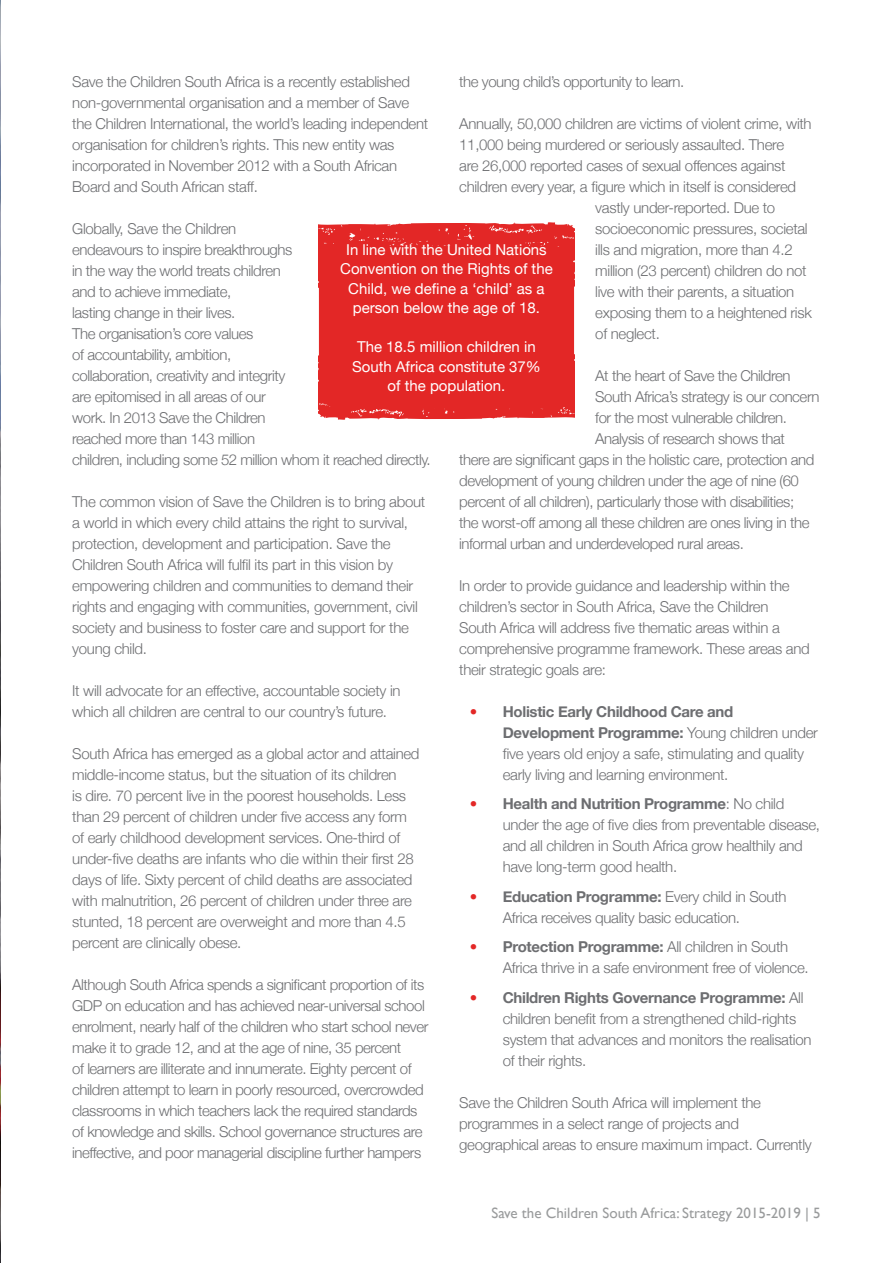
<style>
.page{position:relative;width:893px;height:1263px;background:#fff}
.page>*{position:absolute;margin:0;border:0;box-sizing:border-box;transform-origin:0 0}
.t1{font:300 15px/21px "Helvetica Neue";letter-spacing:-.02em;color:#6d6e71}
.t2{font:15px/19.5px "Helvetica Neue";color:#fff;text-align:center}
.t3{font:15px "Gill Sans";color:#999b9c}
.s1{font-weight:700;color:#e32726}
.s2{font-weight:700}
</style>
<div class="page">
<div style="left:319px;top:246px;width:255px;height:163px;background:#e32726;border-radius:21px"></div>
<svg style="left:319px;top:392px;width:255px;height:28px"></svg>
<svg style="left:319px;top:222px;width:255px;height:41px"></svg>
<img style="left:0;top:0;width:1px;height:1263px">
<p class="t1" style="left:72px;top:71px;width:358px">Save the Children South Africa is a recently established non-governmental organisation and a member of Save the Children International, the world’s leading independent organisation for children’s rights. This new entity was incorporated in November 2012 with a South African Board and South African staff.</p>
<p class="t1" style="left:72px;top:218px;width:360px">Globally, Save the Children<br>endeavours to inspire breakthroughs<br>in the way the world treats children<br>and to achieve immediate,<br>lasting change in their lives.<br>The organisation’s core values<br>of accountability, ambition,<br>collaboration, creativity and integrity<br>are epitomised in all areas of our<br>work. In 2013 Save the Children<br>reached more than 143 million<br>children, including some 52 million whom it reached directly.</p>
<p class="t1" style="left:72px;top:491px;width:355px">The common vision of Save the Children is to bring about a world in which every child attains the right to survival, protection, development and participation. Save the Children South Africa will fulfil its part in this vision by empowering children and communities to demand their rights and engaging with communities, government, civil society and business to foster care and support for the young child.</p>
<p class="t1" style="left:72px;top:680px;width:330px">It will advocate for an effective, accountable society in which all children are central to our country’s future.</p>
<p class="t1" style="left:72px;top:743px;width:349px">South Africa has emerged as a global actor and attained middle-income status, but the situation of its children<br>is dire. 70 percent live in the poorest households. Less than 29 percent of children under five access any form of early childhood development services. One-third of under-five deaths are infants who die within their first 28 days of life. Sixty percent of child deaths are associated with malnutrition, 26 percent of children under three are stunted, 18 percent are overweight and more than 4.5 percent are clinically obese.</p>
<p class="t1" style="left:72px;top:974px;width:358px">Although South Africa spends a significant proportion of its GDP on education and has achieved near-universal school enrolment, nearly half of the children who start school never make it to grade 12, and at the age of nine, 35 percent<br>of learners are illiterate and innumerate. Eighty percent of children attempt to learn in poorly resourced, overcrowded classrooms in which teachers lack the required standards of knowledge and skills. School governance structures are ineffective, and poor managerial discipline further hampers</p>
<p class="t1" style="left:459px;top:71px;width:227px">the young child’s opportunity to learn.</p>
<p class="t1" style="left:459px;top:113px;width:354px">Annually, 50,000 children are victims of violent crime, with</p>
<p class="t1" style="left:459px;top:134px;width:326px">11,000 being murdered or seriously assaulted. There</p>
<p class="t1" style="left:459px;top:155px;width:328px">are 26,000 reported cases of sexual offences against</p>
<p class="t1" style="left:459px;top:176px;width:338px">children every year, a figure which in itself is considered</p>
<p class="t1" style="left:595px;top:197px;width:181px">vastly under-reported. Due to</p>
<p class="t1" style="left:595px;top:218px;width:214px">socioeconomic pressures, societal</p>
<p class="t1" style="left:595px;top:239px;width:199px">ills and migration, more than 4.2</p>
<p class="t1" style="left:595px;top:260px;width:213px">million (23 percent) children do not</p>
<p class="t1" style="left:595px;top:281px;width:200px">live with their parents, a situation</p>
<p class="t1" style="left:595px;top:302px;width:218px">exposing them to a heightened risk</p>
<p class="t1" style="left:595px;top:323px;width:66px">of neglect.</p>
<p class="t1" style="left:595px;top:365px;width:197px">At the heart of Save the Children</p>
<p class="t1" style="left:595px;top:386px;width:226px">South Africa’s strategy is our concern</p>
<p class="t1" style="left:595px;top:407px;width:193px">for the most vulnerable children.</p>
<p class="t1" style="left:595px;top:428px;width:191px">Analysis of research shows that</p>
<p class="t1" style="left:459px;top:449px;width:357px">there are significant gaps in the holistic care, protection and</p>
<p class="t1" style="left:459px;top:470px;width:341px">development of young children under the age of nine (60</p>
<p class="t1" style="left:459px;top:491px;width:336px">percent of all children), particularly those with disabilities;</p>
<p class="t1" style="left:459px;top:512px;width:352px">the worst-off among all these children are ones living in the</p>
<p class="t1" style="left:459px;top:533px;width:286px">informal urban and underdeveloped rural areas.</p>
<p class="t1" style="left:459px;top:575px;width:352px">In order to provide guidance and leadership within the children’s sector in South Africa, Save the Children<br>South Africa will address five thematic areas within a comprehensive programme framework. These areas and their strategic goals are:</p>
<p class="t1" style="left:503px;top:701px;width:317px;text-indent:-33px"><span class="s1">•</span> <span class="s2">Holistic Early Childhood Care and Development Programme:</span> Young children under five years old enjoy a safe, stimulating and quality early living and learning environment.</p>
<p class="t1" style="left:503px;top:793px;width:319px;text-indent:-33px"><span class="s1">•</span> <span class="s2">Health and Nutrition Programme</span>: No child under the age of five dies from preventable disease, and all children in South Africa grow healthily and have long-term good health.</p>
<p class="t1" style="left:503px;top:886px;width:285px;text-indent:-33px"><span class="s1">•</span> <span class="s2">Education Programme:</span> Every child in South<br>Africa receives quality basic education.</p>
<p class="t1" style="left:503px;top:936px;width:307px;text-indent:-33px"><span class="s1">•</span> <span class="s2">Protection Programme:</span> All children in South<br>Africa thrive in a safe environment free of violence.</p>
<p class="t1" style="left:503px;top:987px;width:310px;text-indent:-33px"><span class="s1">•</span> <span class="s2">Children Rights Governance Programme:</span> All children benefit from a strengthened child-rights system that advances and monitors the realisation of their rights.</p>
<p class="t1" style="left:459px;top:1092px;width:354px">Save the Children South Africa will implement the programmes in a select range of projects and geographical areas to ensure maximum impact. Currently</p>
<p class="t2" style="left:340px;top:239px;width:214px">In line with the United Nations<br>Convention on the Rights of the<br>Child, we define a ‘child’ as a person below the age of 18.</p>
<p class="t2" style="left:352px;top:337px;width:190px">The 18.5 million children in<br>South Africa constitute 37% of the population.</p>
<p class="t3" style="left:491px;top:1204px;width:331px">Save the Children South Africa: Strategy 2015-2019 | 5</p>
</div>
